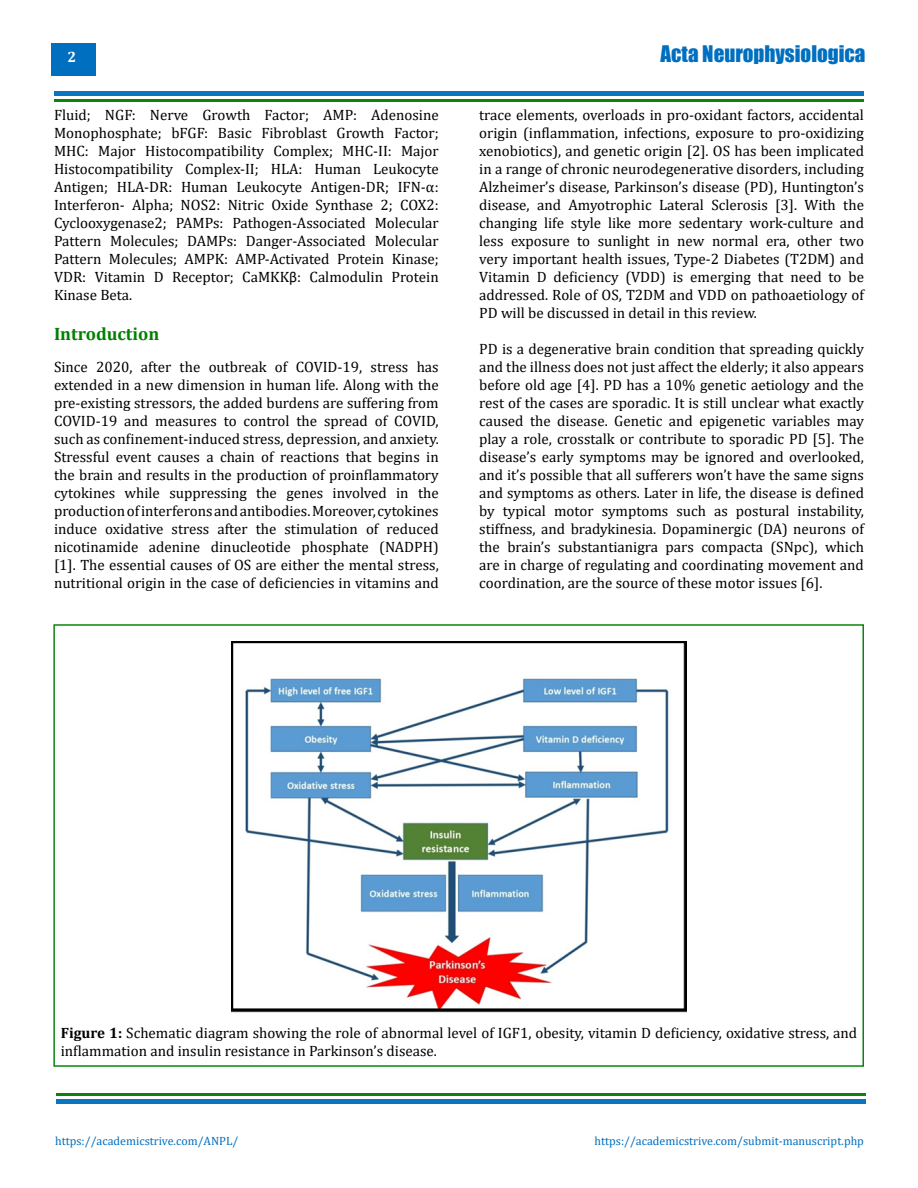
<style>
.page{position:relative;width:918px;height:1188px;background:#fff}
.page>*{position:absolute;margin:0;border:0;box-sizing:border-box;transform-origin:0 0}
.t1{font:21px "Impact";color:#006fc0}
.t2{font:700 18px "Cambria";color:#008000}
.t3{font:15px/18px "Cambria";color:#000;text-align:justify}
.t4{font:700 15px "Cambria";color:#fff}
.t5{font:12px "Cambria";color:#006fc0}
.s1{font-family:"Calibri"}
.s2{font-weight:700}
</style>
<div class="page">
<div style="left:51px;top:43px;width:45px;height:33px;background:#006fc0"></div>
<div style="left:54px;top:91px;width:810px;height:5px;background:#0b75c2"></div>
<div style="left:56px;top:1099px;width:810px;height:5px;background:#0b75c2"></div>
<hr style="left:54px;top:99px;width:810px;height:3px;background:#007f01">
<hr style="left:56px;top:1094px;width:810px;height:2px;background:#007f01">
<img style="left:232px;top:642px;width:454px;height:370px">
<p class="t4" style="left:68px;top:47px;width:10px">2</p>
<p class="t3" style="left:54px;top:105px;width:386px">Fluid; NGF: Nerve Growth Factor; AMP: Adenosine Monophosphate; bFGF: Basic Fibroblast Growth Factor; MHC: Major Histocompatibility Complex; MHC-II: Major Histocompatibility Complex-II; HLA: Human Leukocyte Antigen; HLA-DR: Human Leukocyte Antigen-DR; IFN-α:<br>Interferon- Alpha; NOS2: Nitric Oxide Synthase 2; COX2:<br>Cyclooxygenase2; PAMPs: Pathogen-Associated Molecular Pattern Molecules; DAMPs: Danger-Associated Molecular Pattern Molecules; AMPK: AMP-Activated Protein Kinase; VDR: Vitamin D Receptor; CaMKK<span class="s1">β</span>: Calmodulin Protein Kinase Beta.</p>
<p class="t2" style="left:54px;top:321px;width:107px">Introduction</p>
<p class="t3" style="left:54px;top:357px;width:386px">Since 2020, after the outbreak of COVID-19, stress has extended in a new dimension in human life. Along with the pre-existing stressors, the added burdens are suffering from COVID-19 and measures to control the spread of COVID, such as confinement-induced stress, depression, and anxiety.<br>Stressful event causes a chain of reactions that begins in the brain and results in the production of proinflammatory cytokines while suppressing the genes involved in the production of interferons and antibodies. Moreover, cytokines induce oxidative stress after the stimulation of reduced nicotinamide adenine dinucleotide phosphate (NADPH) [1]. The essential causes of OS are either the mental stress, nutritional origin in the case of deficiencies in vitamins and</p>
<h1 class="t1" style="left:661px;top:37px;width:206px">Acta Neurophysiologica</h1>
<p class="t3" style="left:479px;top:105px;width:386px">trace elements, overloads in pro-oxidant factors, accidental origin (inflammation, infections, exposure to pro-oxidizing xenobiotics), and genetic origin [2]. OS has been implicated in a range of chronic neurodegenerative disorders, including Alzheimer’s disease, Parkinson’s disease (PD), Huntington’s disease, and Amyotrophic Lateral Sclerosis [3]. With the changing life style like more sedentary work-culture and less exposure to sunlight in new normal era, other two very important health issues, Type-2 Diabetes (T2DM) and Vitamin D deficiency (VDD) is emerging that need to be addressed. Role of OS, T2DM and VDD on pathoaetiology of PD will be discussed in detail in this review.</p>
<p class="t3" style="left:479px;top:339px;width:386px">PD is a degenerative brain condition that spreading quickly and the illness does not just affect the elderly; it also appears before old age [4]. PD has a 10% genetic aetiology and the rest of the cases are sporadic. It is still unclear what exactly caused the disease. Genetic and epigenetic variables may play a role, crosstalk or contribute to sporadic PD [5]. The disease’s early symptoms may be ignored and overlooked, and it’s possible that all sufferers won’t have the same signs and symptoms as others. Later in life, the disease is defined by typical motor symptoms such as postural instability, stiffness, and bradykinesia. Dopaminergic (DA) neurons of the brain’s substantianigra pars compacta (SNpc), which are in charge of regulating and coordinating movement and coordination, are the source of these motor issues [6].</p>
<p class="t3" style="left:61px;top:1023px;width:798px"><span class="s2">Figure 1:</span> Schematic diagram showing the role of abnormal level of IGF1, obesity, vitamin D deficiency, oxidative stress, and inflammation and insulin resistance in Parkinson’s disease.</p>
<p class="t5" style="left:55px;top:1134px;width:185px">https://academicstrive.com/ANPL/</p>
<p class="t5" style="left:594px;top:1134px;width:271px">https://academicstrive.com/submit-manuscript.php</p>
</div>
